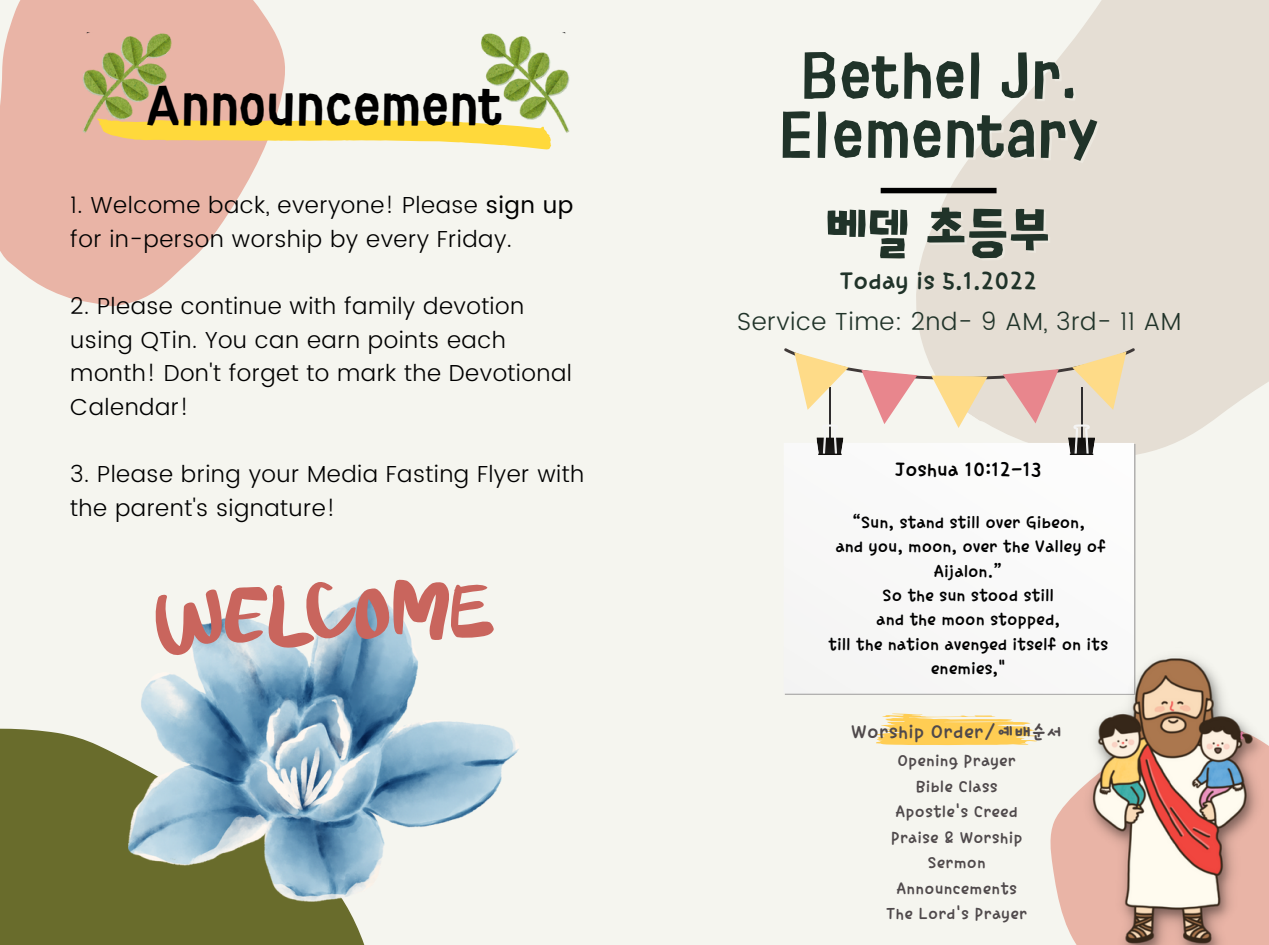
<style>
.page{position:relative;width:1269px;height:945px;background:#f5f5ef}
.page>*{position:absolute;margin:0;border:0;box-sizing:border-box;transform-origin:0 0}
.t1{font:53.55px/59.1px "TT Sangsangongjakso R";color:#203329;text-align:center}
.t2{font:52.05px "TT Sangsangongjakso R";color:#203329}
.t3{font:46.35px "TT Sangsangongjakso R";color:#000}
.t4{font:27.75px "TT Dalpangi R";letter-spacing:.02em;color:#203329}
.t5{font:300 24.75px "Poppins";letter-spacing:.02em;color:#203329}
.t6{font:300 23.1px/33.6px "Poppins";letter-spacing:.02em;color:#000}
.t7{font:22.5px "TT Dalpangi R";letter-spacing:.02em;color:#000}
.t8{font:21.6px "TT Dalpangi R";letter-spacing:.03em;color:#4f494b}
.t9{font:19.35px/24.3px "TT Dalpangi R";letter-spacing:.02em;color:#000;text-align:center}
.t10{font:18.45px "TT Dalpangi R";letter-spacing:.03em;color:#4f494b}
.s1{font-weight:400}
</style>
<div class="page">
<svg style="left:0;top:0;width:285px;height:307px;fill:#e9b4a6"></svg>
<div style="left:0;top:728px;width:365px;height:217px;background:#696c2c"></div>
<svg style="left:880px;top:0;width:389px;height:455px;fill:#e5ded4"></svg>
<svg style="left:1050px;top:788px;width:31px;height:157px;fill:#e9b4a6"></svg>
<div style="left:881px;top:188px;width:116px;height:5px;background:#000"></div>
<div style="left:785px;top:455px;width:349px;height:239px;background:#f9f9f8"></div>
<img style="left:1081px;top:647px;width:188px;height:298px">
<img style="left:70px;top:33px;width:108px;height:101px">
<svg style="left:97px;top:118px;width:454px;height:32px"></svg>
<img style="left:474px;top:33px;width:96px;height:101px">
<svg style="left:784px;top:348px;width:351px;height:107px"></svg>
<img style="left:129px;top:657px;width:390px;height:245px">
<svg style="left:155px;top:579px;width:339px;height:78px"></svg>
<svg style="left:876px;top:714px;width:162px;height:31px"></svg>
<p class="t3" style="left:146px;top:83px;width:359px">Announcement</p>
<p class="t6" style="left:70px;top:189px;width:505px">1. Welcome back, everyone! Please <span class="s1">sign up </span>for in-person worship by every Friday.</p>
<p class="t6" style="left:70px;top:289px;width:503px">2. Please continue with family devotion using QTin. You can earn points each month! Don't forget to mark the Devotional<br>Calendar!</p>
<p class="t6" style="left:70px;top:457px;width:515px">3. Please bring your Media Fasting Flyer with the parent's signature!</p>
<p class="t1" style="left:779px;top:47px;width:322px">Bethel Jr.<br>Elementary</p>
<p class="t2" style="left:827px;top:207px;width:225px">베델 초등부</p>
<p class="t4" style="left:840px;top:266px;width:198px">Today is 5.1.2022</p>
<p class="t5" style="left:737px;top:307px;width:446px">Service Time: 2nd- 9 AM, 3rd- 11 AM</p>
<p class="t7" style="left:895px;top:458px;width:148px">Joshua 10:12-13</p>
<p class="t9" style="left:852px;top:510px;width:235px">“Sun, stand still over Gibeon,</p>
<p class="t9" style="left:836px;top:534px;width:272px">and you, moon, over the Valley of<br>Aijalon.”</p>
<p class="t9" style="left:883px;top:583px;width:173px">So the sun stood still</p>
<p class="t9" style="left:877px;top:607px;width:185px">and the moon stopped,</p>
<p class="t9" style="left:829px;top:632px;width:281px">till the nation avenged itself on its enemies,"</p>
<p class="t8" style="left:851px;top:721px;width:212px">Worship Order/예배순서</p>
<p class="t10" style="left:898px;top:751px;width:120px">Opening Prayer</p>
<p class="t10" style="left:916px;top:777px;width:83px">Bible Class</p>
<p class="t10" style="left:896px;top:802px;width:124px">Apostle's Creed</p>
<p class="t10" style="left:891px;top:828px;width:133px">Praise &amp; Worship</p>
<p class="t10" style="left:928px;top:853px;width:59px">Sermon</p>
<p class="t10" style="left:897px;top:879px;width:122px">Announcements</p>
<p class="t10" style="left:887px;top:904px;width:142px">The Lord's Prayer</p>
</div>
